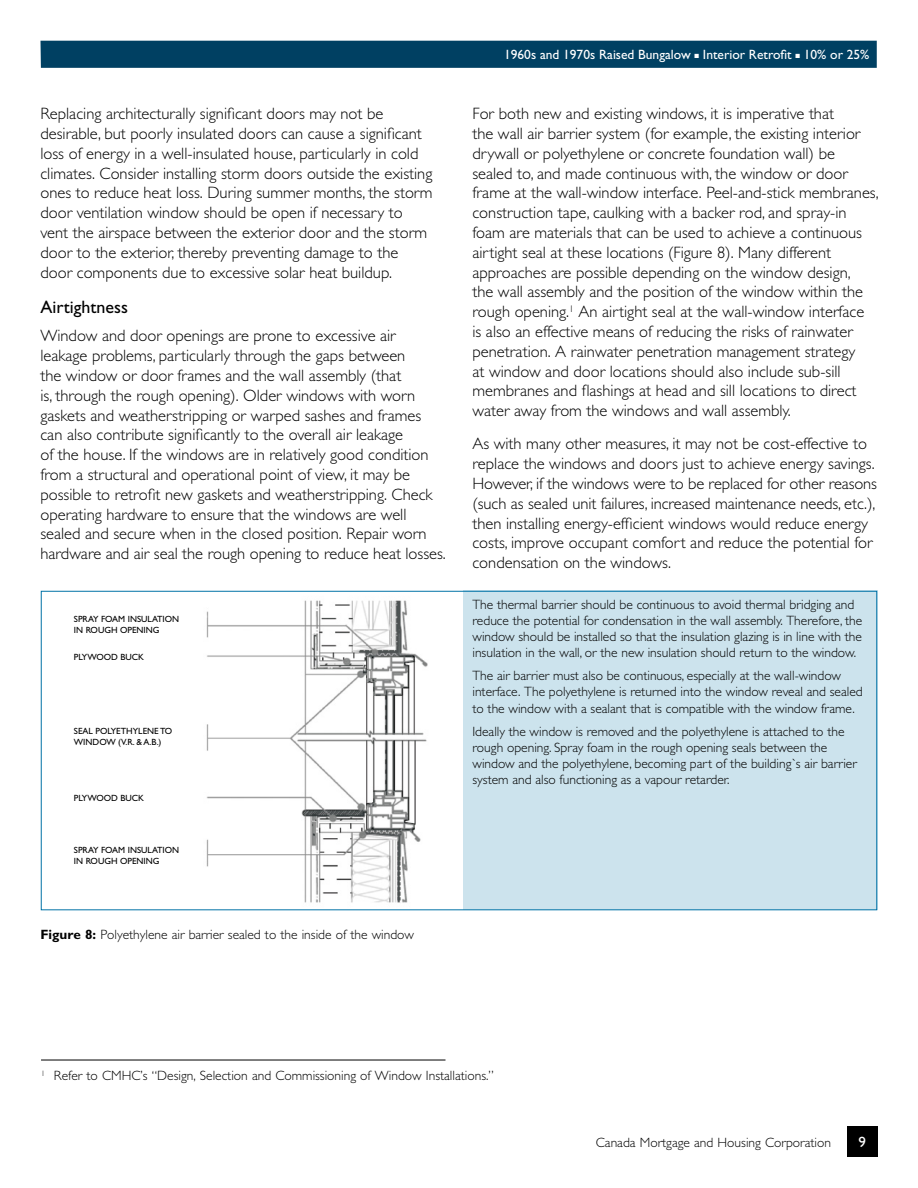
<style>
.page{position:relative;width:918px;height:1188px;background:#fff}
.page>*{position:absolute;margin:0;border:0;box-sizing:border-box;transform-origin:0 0}
.t1{font:18px "Gill Sans Std";color:#000}
.Body{font:300 16.5px/19.8px "Gill Sans Std";color:#000}
.t2{font:15px "Gill Sans Std";color:#fff}
.Diagram_text__no_bul{font:300 13.5px/16.2px "Gill Sans Std";color:#000}
.Body-2{font:300 13.5px "Gill Sans Std";color:#000}
.Figure_Identifier{font:300 13.5px "Gill Sans Std";color:#000}
.t3{font:13.5px "Gill Sans Std";color:#fff}
.t4{font:9px/10.8px "Gill Sans Std";color:#000}
.s1{font-weight:700}
</style>
<div class="page">
<div style="left:847px;top:1126px;width:31px;height:31px;background:#000"></div>
<div style="left:40px;top:41px;width:837px;height:27px;background:#004062"></div>
<img style="left:206px;top:600px;width:222px;height:303px">
<div style="left:463px;top:591px;width:415px;height:319px;background:#cce3ed"></div>
<hr style="left:41px;top:1060px;width:405px;height:1px;background:#000">
<p class="Body" style="left:40px;top:104px;width:394px">Replacing architecturally significant doors may not be desirable, but poorly insulated doors can cause a significant loss of energy in a well-insulated house, particularly in cold climates. Consider installing storm doors outside the existing ones to reduce heat loss. During summer months, the storm door ventilation window should be open if necessary to vent the airspace between the exterior door and the storm door to the exterior, thereby preventing damage to the door components due to excessive solar heat buildup.</p>
<h5 class="t1" style="left:40px;top:296px;width:89px">Airtightness</h5>
<p class="Body" style="left:40px;top:326px;width:407px">Window and door openings are prone to excessive air leakage problems, particularly through the gaps between<br>the window or door frames and the wall assembly (that<br>is, through the rough opening). Older windows with worn gaskets and weatherstripping or warped sashes and frames can also contribute significantly to the overall air leakage<br>of the house. If the windows are in relatively good condition from a structural and operational point of view, it may be possible to retrofit new gaskets and weatherstripping. Check operating hardware to ensure that the windows are well sealed and secure when in the closed position. Repair worn hardware and air seal the rough opening to reduce heat losses.</p>
<p class="t4" style="left:74px;top:613px;width:107px">SPRAY FOAM INSULATION<br>IN ROUGH OPENING</p>
<p class="t4" style="left:74px;top:652px;width:72px">PLYWOOD BUCK</p>
<p class="t4" style="left:74px;top:726px;width:100px">SEAL POLYETHYLENE TO<br>WINDOW (V.R. &amp; A.B.)</p>
<p class="t4" style="left:74px;top:793px;width:72px">PLYWOOD BUCK</p>
<p class="t4" style="left:74px;top:845px;width:107px">SPRAY FOAM INSULATION<br>IN ROUGH OPENING</p>
<p class="Figure_Identifier" style="left:40px;top:927px;width:375px"><span class="s1">Figure 8:</span> Polyethylene air barrier sealed to the inside of the window</p>
<p class="t3" style="left:504px;top:47px;width:367px">1960s and 1970s Raised Bungalow ■ Interior Retrofit ■ 10% or 25%</p>
<p class="Body" style="left:472px;top:104px;width:408px">For both new and existing windows, it is imperative that<br>the wall air barrier system (for example, the existing interior drywall or polyethylene or concrete foundation wall) be sealed to, and made continuous with, the window or door frame at the wall-window interface. Peel-and-stick membranes, construction tape, caulking with a backer rod, and spray-in foam are materials that can be used to achieve a continuous airtight seal at these locations (Figure 8). Many different approaches are possible depending on the window design,<br>the wall assembly and the position of the window within the rough opening.<sup>1</sup> An airtight seal at the wall-window interface<br>is also an effective means of reducing the risks of rainwater penetration. A rainwater penetration management strategy<br>at window and door locations should also include sub-sill membranes and flashings at head and sill locations to direct water away from the windows and wall assembly.</p>
<p class="Body" style="left:472px;top:434px;width:406px">As with many other measures, it may not be cost-effective to replace the windows and doors just to achieve energy savings.<br>However, if the windows were to be replaced for other reasons (such as sealed unit failures, increased maintenance needs, etc.), then installing energy-efficient windows would reduce energy costs, improve occupant comfort and reduce the potential for condensation on the windows.</p>
<p class="Diagram_text__no_bul" style="left:472px;top:596px;width:391px">The thermal barrier should be continuous to avoid thermal bridging and reduce the potential for condensation in the wall assembly. Therefore, the window should be installed so that the insulation glazing is in line with the insulation in the wall, or the new insulation should return to the window.</p>
<p class="Diagram_text__no_bul" style="left:472px;top:668px;width:392px">The air barrier must also be continuous, especially at the wall-window interface. The polyethylene is returned into the window reveal and sealed to the window with a sealant that is compatible with the window frame.</p>
<p class="Diagram_text__no_bul" style="left:472px;top:723px;width:386px">Ideally the window is removed and the polyethylene is attached to the rough opening. Spray foam in the rough opening seals between the window and the polyethylene, becoming part of the building`s air barrier system and also functioning as a vapour retarder.</p>
<p class="Body-2" style="left:41px;top:1068px;width:454px"><sup>1</sup> Refer to CMHC’s “Design, Selection and Commissioning of Window Installations.”</p>
<p class="Diagram_text__no_bul" style="left:596px;top:1134px;width:237px">Canada Mortgage and Housing Corporation</p>
<p class="t2" style="left:859px;top:1133px;width:9px">9</p>
</div>
